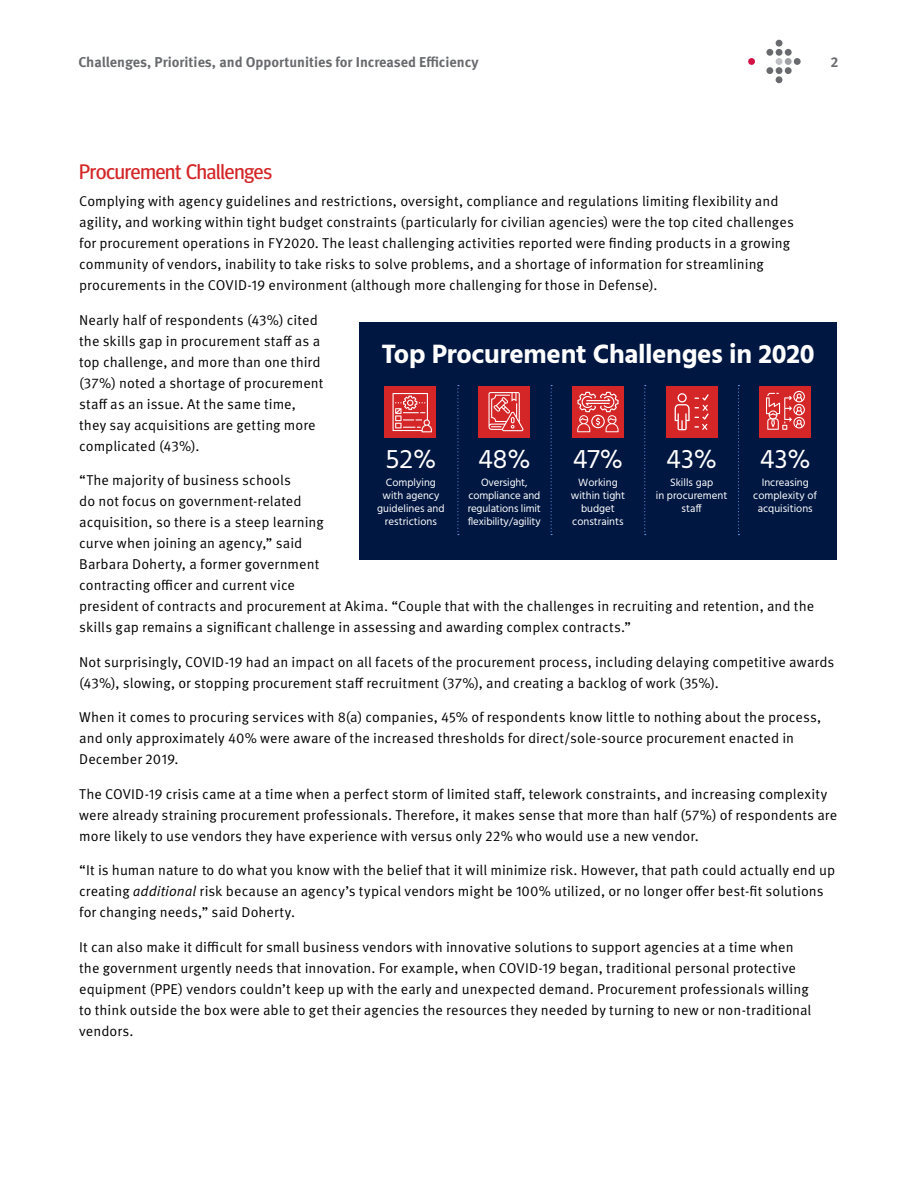
<style>
.page{position:relative;width:918px;height:1188px;background:#fff}
.page>*{position:absolute;margin:0;border:0;box-sizing:border-box;transform-origin:0 0}
.t1{font:27.45px "Hind";color:#fff}
.t2{font:700 27.15px "Hind";letter-spacing:-.015em;color:#fff}
.subhead1{font:21px "Meta Head OT";letter-spacing:-.005em;color:#d42527}
.MC_body{font:14.25px/21px "Meta OT Norm";letter-spacing:.005em;color:#000}
.t3{font:700 14.25px "Meta OT";color:#696a6d}
.t4{font:10.8px/13px "Hind";color:#fff;text-align:center}
.s1{font-family:"Meta OT Norm Ita"}
</style>
<div class="page">
<div style="left:748px;top:58px;width:7px;height:7px;background:#d31245;border-radius:50%"></div>
<div style="left:776px;top:58px;width:6px;height:7px;background:#bec0c3;border-radius:50%"></div>
<div style="left:785px;top:58px;width:7px;height:7px;background:#9fa1a4;border-radius:50%"></div>
<div style="left:766px;top:49px;width:7px;height:7px;background:#696a6d;border-radius:50%"></div>
<div style="left:766px;top:67px;width:7px;height:7px;background:#696a6d;border-radius:50%"></div>
<div style="left:776px;top:49px;width:6px;height:7px;background:#696a6d;border-radius:50%"></div>
<div style="left:776px;top:40px;width:6px;height:7px;background:#696a6d;border-radius:50%"></div>
<div style="left:776px;top:67px;width:6px;height:7px;background:#696a6d;border-radius:50%"></div>
<div style="left:776px;top:76px;width:6px;height:7px;background:#696a6d;border-radius:50%"></div>
<div style="left:785px;top:49px;width:7px;height:7px;background:#696a6d;border-radius:50%"></div>
<div style="left:794px;top:58px;width:7px;height:7px;background:#696a6d;border-radius:50%"></div>
<div style="left:785px;top:67px;width:7px;height:7px;background:#696a6d;border-radius:50%"></div>
<div style="left:359px;top:322px;width:478px;height:238px;background:#001742"></div>
<div style="left:666px;top:386px;width:51px;height:51px;background:#d42527"></div>
<svg style="left:675px;top:393px;width:34px;height:37px"></svg>
<div style="left:760px;top:386px;width:51px;height:51px;background:#d42527"></div>
<svg style="left:766px;top:391px;width:39px;height:39px"></svg>
<div style="left:572px;top:386px;width:51px;height:51px;background:#d42527"></div>
<svg style="left:577px;top:392px;width:42px;height:40px"></svg>
<div style="left:478px;top:386px;width:52px;height:51px;background:#d42527"></div>
<svg style="left:489px;top:392px;width:34px;height:39px"></svg>
<div style="left:385px;top:386px;width:51px;height:51px;background:#d42527"></div>
<svg style="left:393px;top:393px;width:39px;height:39px"></svg>
<svg style="left:457px;top:385px;width:2px;height:150px"></svg>
<svg style="left:551px;top:385px;width:1px;height:150px"></svg>
<svg style="left:644px;top:385px;width:2px;height:150px"></svg>
<svg style="left:738px;top:385px;width:1px;height:150px"></svg>
<p class="t3" style="left:78px;top:53px;width:402px">Challenges, Priorities, and Opportunities for Increased Efficiency</p>
<p class="t3" style="left:831px;top:53px;width:10px">2</p>
<p class="subhead1" style="left:79px;top:159px;width:194px">Procurement Challenges</p>
<p class="MC_body" style="left:79px;top:191px;width:716px">Complying with agency guidelines and restrictions, oversight, compliance and regulations limiting flexibility and agility, and working within tight budget constraints (particularly for civilian agencies) were the top cited challenges for procurement operations in FY2020. The least challenging activities reported were finding products in a growing community of vendors, inability to take risks to solve problems, and a shortage of information for streamlining procurements in the COVID-19 environment (although more challenging for those in Defense).</p>
<p class="MC_body" style="left:79px;top:310px;width:246px">Nearly half of respondents (43%) cited the skills gap in procurement staff as a top challenge, and more than one third (37%) noted a shortage of procurement staff as an issue. At the same time, they say acquisitions are getting more complicated (43%).</p>
<p class="MC_body" style="left:79px;top:470px;width:737px">“The majority of business schools<br>do not focus on government-related<br>acquisition, so there is a steep learning<br>curve when joining an agency,” said<br>Barbara Doherty, a former government<br>contracting officer and current vice<br>president of contracts and procurement at Akima. “Couple that with the challenges in recruiting and retention, and the skills gap remains a significant challenge in assessing and awarding complex contracts.”</p>
<p class="MC_body" style="left:79px;top:652px;width:757px">Not surprisingly, COVID-19 had an impact on all facets of the procurement process, including delaying competitive awards (43%), slowing, or stopping procurement staff recruitment (37%), and creating a backlog of work (35%).</p>
<p class="MC_body" style="left:79px;top:707px;width:744px">When it comes to procuring services with 8(a) companies, 45% of respondents know little to nothing about the process, and only approximately 40% were aware of the increased thresholds for direct/sole-source procurement enacted in<br>December 2019.</p>
<p class="MC_body" style="left:79px;top:784px;width:760px">The COVID-19 crisis came at a time when a perfect storm of limited staff, telework constraints, and increasing complexity were already straining procurement professionals. Therefore, it makes sense that more than half (57%) of respondents are more likely to use vendors they have experience with versus only 22% who would use a new vendor.</p>
<p class="MC_body" style="left:79px;top:860px;width:758px">“It is human nature to do what you know with the belief that it will minimize risk. However, that path could actually end up creating <span class="s1">additional</span> risk because an agency’s typical vendors might be 100% utilized, or no longer offer best-fit solutions for changing needs,” said Doherty.</p>
<p class="MC_body" style="left:79px;top:937px;width:734px">It can also make it difficult for small business vendors with innovative solutions to support agencies at a time when the government urgently needs that innovation. For example, when COVID-19 began, traditional personal protective equipment (PPE) vendors couldn’t keep up with the early and unexpected demand. Procurement professionals willing to think outside the box were able to get their agencies the resources they needed by turning to new or non-traditional vendors.</p>
<p class="t2" style="left:381px;top:338px;width:435px">Top Procurement Challenges in 2020</p>
<p class="t1" style="left:386px;top:440px;width:52px">52%</p>
<p class="t4" style="left:377px;top:476px;width:69px">Complying with agency guidelines and restrictions</p>
<p class="t1" style="left:478px;top:440px;width:54px">48%</p>
<p class="t4" style="left:468px;top:476px;width:75px">Oversight, compliance and regulations limit flexibility/agility</p>
<p class="t1" style="left:573px;top:440px;width:52px">47%</p>
<p class="t4" style="left:571px;top:476px;width:56px">Working within tight budget constraints</p>
<p class="t1" style="left:666px;top:440px;width:52px">43%</p>
<p class="t4" style="left:656px;top:476px;width:73px">Skills gap<br>in procurement sta</p>
<p class="t1" style="left:760px;top:440px;width:52px">43%</p>
<p class="t4" style="left:753px;top:476px;width:65px">Increasing complexity of acquisitions</p>
</div>
